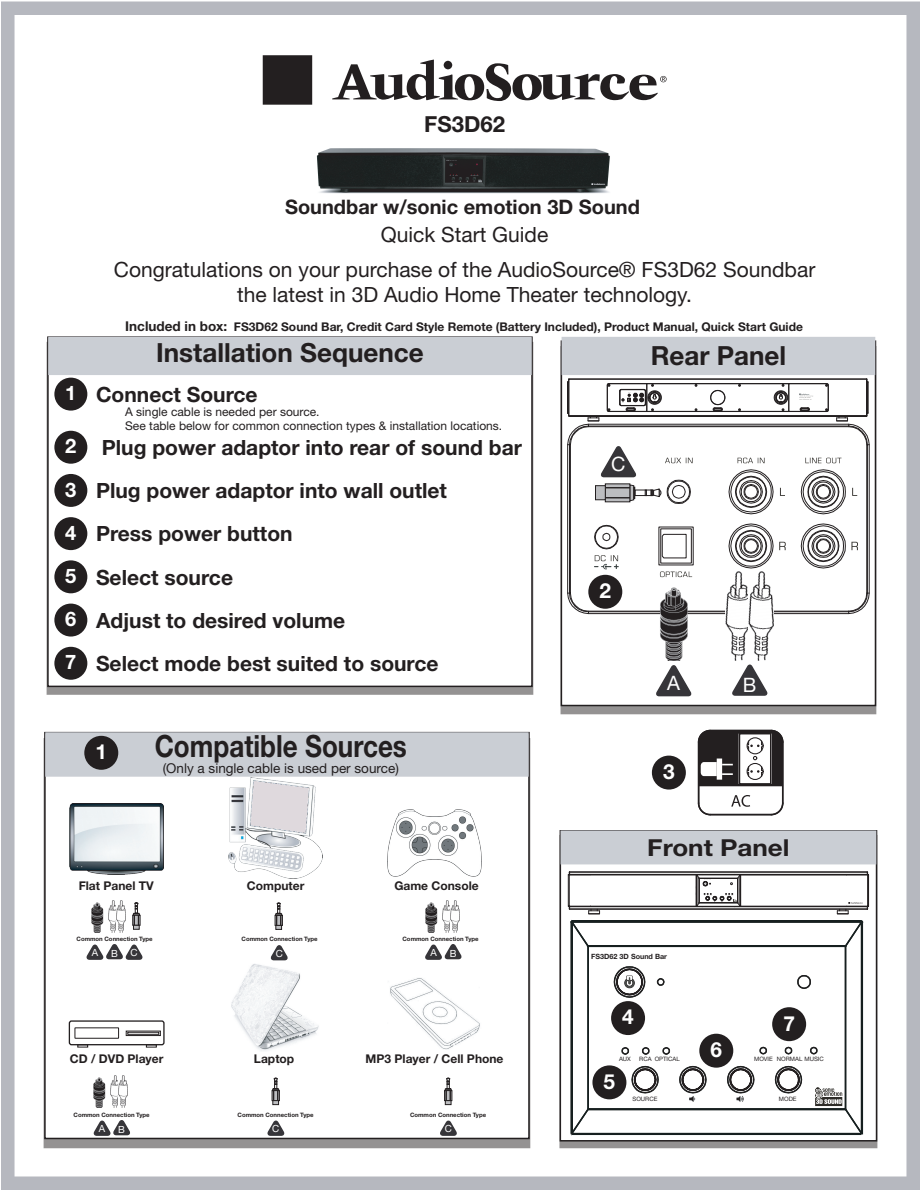
<style>
.page{position:relative;width:920px;height:1190px;background:#fff}
.page>*{position:absolute;margin:0;border:0;box-sizing:border-box;transform-origin:0 0}
.t1{font:700 30.6px "Helvetica Neue LT Std";color:#231f20;scale:.85 1}
.t2{font:700 26.4px "Helvetica Neue LT Std";color:#231f20}
.t3{font:700 23.4px "Helvetica Neue LT Std";color:#231f20;scale:1.11 1}
.t4{font:700 22.05px "Helvetica Neue LT Std";color:#231f20}
.t5{font:700 21px/43.2px "Helvetica Neue LT Std";color:#231f20}
.t6{font:21px/34.7px "Helvetica Neue LT Std";color:#231f20;text-align:center}
.t7{font:700 20.85px "Helvetica Neue LT Std";color:#fff}
.t8{font:700 20.1px "Helvetica Neue LT Std";color:#fff}
.t9{font:700 19.95px "Helvetica Neue LT Std";color:#231f20}
.t10{font:19.8px "Helvetica Neue LT Std";color:#fff}
.t11{font:13.5px "Helvetica Neue LT Std";color:#231f20}
.t12{font:700 12px "Helvetica Neue LT Std";color:#231f20}
.t13{font:12px/14.4px "Helvetica Neue LT Std";color:#231f20}
.t14{font:9.9px "Helvetica Neue LT Std";color:#fff}
.t15{font:700 7.2px "Helvetica Neue LT Std";color:#231f20}
.t16{font:700 6px "Helvetica Neue LT Std";color:#231f20}
.t17{font:6px "Helvetica Neue LT Std";color:#231f20}
.s1{font-size:13.5px}
.s2{font-size:20.1px;color:#fff}
</style>
<div class="page">
<div style="left:1px;top:2px;width:918px;height:1188px;background:#b6b8bf"></div>
<div style="left:15px;top:15px;width:891px;height:1161px;background:#fff"></div>
<svg style="left:560px;top:706px;width:315px;height:8px;background:#908e8e"></svg>
<div style="left:560px;top:340px;width:315px;height:366px;border:2px solid #231f20"></div>
<div style="left:561px;top:337px;width:313px;height:38px;background:#caced4"></div>
<img style="left:725px;top:614px;width:48px;height:46px">
<img style="left:650px;top:614px;width:48px;height:46px">
<svg style="left:559px;top:1141px;width:317px;height:7px;background:#8b8989"></svg>
<div style="left:559px;top:830px;width:317px;height:311px;border:2px solid #231f20"></div>
<svg style="left:697px;top:729px;width:86px;height:87px"></svg>
<div style="left:653px;top:758px;width:30px;height:29px;background:#231f20;border-radius:50%"></div>
<div style="left:651px;top:755px;width:34px;height:34px;border:4px solid #231f20;border-radius:50%"></div>
<div style="left:560px;top:830px;width:315px;height:34px;background:#caced4"></div>
<svg style="left:567px;top:871px;width:301px;height:264px"></svg>
<div style="left:613px;top:1003px;width:29px;height:29px;background:#231f20;border-radius:50%"></div>
<div style="left:610px;top:1001px;width:34px;height:34px;border:4px solid #231f20;border-radius:50%"></div>
<div style="left:594px;top:1067px;width:30px;height:30px;background:#231f20;border-radius:50%"></div>
<div style="left:592px;top:1065px;width:34px;height:34px;border:4px solid #231f20;border-radius:50%"></div>
<div style="left:701px;top:1036px;width:29px;height:29px;background:#231f20;border-radius:50%"></div>
<div style="left:699px;top:1033px;width:34px;height:34px;border:4px solid #231f20;border-radius:50%"></div>
<div style="left:774px;top:1009px;width:29px;height:29px;background:#231f20;border-radius:50%"></div>
<div style="left:771px;top:1007px;width:34px;height:34px;border:4px solid #231f20;border-radius:50%"></div>
<svg style="left:44px;top:738px;width:486px;height:410px;background:#797777"></svg>
<div style="left:45px;top:732px;width:483px;height:406px;background:#fff"></div>
<div style="left:45px;top:732px;width:483px;height:44px;background:#caced4"></div>
<img style="left:93px;top:1075px;width:35px;height:32px">
<img style="left:91px;top:900px;width:35px;height:32px">
<div style="left:132px;top:915px;width:8px;height:10px;border:1px solid #231f20"></div>
<svg style="left:133px;top:902px;width:7px;height:27px"></svg>
<img style="left:69px;top:803px;width:94px;height:72px">
<img style="left:228px;top:778px;width:94px;height:100px">
<svg style="left:275px;top:902px;width:7px;height:27px"></svg>
<img style="left:387px;top:809px;width:94px;height:67px">
<img style="left:425px;top:900px;width:34px;height:32px">
<svg style="left:68px;top:1020px;width:97px;height:27px"></svg>
<img style="left:231px;top:964px;width:88px;height:87px">
<svg style="left:272px;top:1077px;width:7px;height:27px"></svg>
<img style="left:390px;top:978px;width:90px;height:72px">
<div style="left:444px;top:1090px;width:8px;height:10px;border:1px solid #231f20"></div>
<svg style="left:444px;top:1077px;width:7px;height:27px"></svg>
<div style="left:86px;top:738px;width:30px;height:29px;background:#231f20;border-radius:50%"></div>
<div style="left:84px;top:736px;width:34px;height:33px;border:4px solid #231f20;border-radius:50%"></div>
<div style="left:47px;top:342px;width:486px;height:353px;background:linear-gradient(to right,#949292,#949292)"></div>
<div style="left:48px;top:337px;width:483px;height:349px;background:#fff"></div>
<div style="left:47px;top:336px;width:485px;height:351px;border:2px solid #231f20"></div>
<div style="left:48px;top:337px;width:483px;height:38px;background:#caced4"></div>
<svg style="left:656px;top:665px;width:34px;height:32px"></svg>
<svg style="left:732px;top:665px;width:34px;height:31px"></svg>
<svg style="left:567px;top:378px;width:302px;height:236px"></svg>
<svg style="left:425px;top:944px;width:36px;height:16px"></svg>
<svg style="left:94px;top:1120px;width:36px;height:16px"></svg>
<svg style="left:267px;top:1120px;width:17px;height:16px"></svg>
<svg style="left:440px;top:1120px;width:16px;height:16px"></svg>
<svg style="left:87px;top:944px;width:55px;height:16px"></svg>
<svg style="left:271px;top:945px;width:16px;height:16px"></svg>
<div style="left:57px;top:380px;width:28px;height:28px;background:#231f20;border-radius:50%"></div>
<div style="left:54px;top:377px;width:33px;height:33px;border:4px solid #231f20;border-radius:50%"></div>
<div style="left:57px;top:433px;width:28px;height:28px;background:#231f20;border-radius:50%"></div>
<div style="left:54px;top:431px;width:33px;height:32px;border:4px solid #231f20;border-radius:50%"></div>
<div style="left:57px;top:476px;width:28px;height:28px;background:#231f20;border-radius:50%"></div>
<div style="left:54px;top:474px;width:33px;height:33px;border:4px solid #231f20;border-radius:50%"></div>
<div style="left:57px;top:519px;width:28px;height:29px;background:#231f20;border-radius:50%"></div>
<div style="left:54px;top:517px;width:33px;height:33px;border:4px solid #231f20;border-radius:50%"></div>
<div style="left:57px;top:562px;width:28px;height:29px;background:#231f20;border-radius:50%"></div>
<div style="left:54px;top:560px;width:33px;height:33px;border:4px solid #231f20;border-radius:50%"></div>
<div style="left:57px;top:606px;width:28px;height:28px;background:#231f20;border-radius:50%"></div>
<div style="left:54px;top:603px;width:33px;height:33px;border:4px solid #231f20;border-radius:50%"></div>
<div style="left:57px;top:649px;width:28px;height:28px;background:#231f20;border-radius:50%"></div>
<div style="left:54px;top:647px;width:33px;height:32px;border:4px solid #231f20;border-radius:50%"></div>
<div style="left:262px;top:55px;width:50px;height:50px;background:#231f20"></div>
<svg style="left:332px;top:60px;width:334px;height:41px"></svg>
<img style="left:316px;top:148px;width:294px;height:46px">
<h3 class="t4" style="left:424px;top:110px;width:82px">FS3D62</h3>
<h3 class="t9" style="left:285px;top:195px;width:356px">Soundbar w/sonic emotion 3D Sound</h3>
<h3 class="t6" style="left:114px;top:217px;width:702px">Quick Start Guide<br>Congratulations on your purchase of the AudioSource® FS3D62 Soundbar</h3>
<h3 class="t6" style="left:237px;top:277px;width:456px">the latest in 3D Audio Home Theater technology.</h3>
<p class="t12" style="left:125px;top:319px;width:678px"><span class="s1">Included in box:</span> FS3D62 Sound Bar, Credit Card Style Remote (Battery Included), Product Manual, Quick Start Guide</p>
<h2 class="t2" style="left:650px;top:339px;width:137px">Rear Panel</h2>
<h2 class="t2" style="left:156px;top:336px;width:269px">Installation Sequence</h2>
<h3 class="t8" style="left:65px;top:380px;width:13px">1</h3>
<h3 class="t5" style="left:65px;top:425px;width:458px"><span class="s2">2</span> Plug power adaptor into rear of sound bar<br><span class="s2">3</span> Plug power adaptor into wall outlet<br><span class="s2">4</span> Press power button<br><span class="s2">5</span> Select source<br><span class="s2">6</span> Adjust to desired volume<br><span class="s2">7</span> Select mode best suited to source</h3>
<h3 class="t5" style="left:96px;top:372px;width:163px">Connect Source</h3>
<p class="t13" style="left:125px;top:404px;width:378px">A single cable is needed per source.<br>See table below for common connection types &amp; installation locations.</p>
<h3 class="t7" style="left:95px;top:739px;width:13px">1</h3>
<h1 class="t1" style="left:155px;top:727px;width:298px">Compatible Sources</h1>
<p class="t11" style="left:163px;top:760px;width:237px">(Only a single cable is used per source)</p>
<p class="t12" style="left:79px;top:878px;width:77px">Flat Panel TV</p>
<p class="t12" style="left:247px;top:878px;width:59px">Computer</p>
<p class="t12" style="left:394px;top:878px;width:86px">Game Console</p>
<p class="t16" style="left:76px;top:935px;width:78px">Common Connection Type</p>
<p class="t16" style="left:241px;top:935px;width:78px">Common Connection Type</p>
<p class="t16" style="left:402px;top:935px;width:78px">Common Connection Type</p>
<p class="t14" style="left:92px;top:947px;width:8px">A</p>
<p class="t14" style="left:111px;top:947px;width:8px">B</p>
<p class="t14" style="left:130px;top:947px;width:9px">C</p>
<p class="t14" style="left:275px;top:947px;width:9px">C</p>
<p class="t14" style="left:430px;top:947px;width:8px">A</p>
<p class="t14" style="left:449px;top:947px;width:8px">B</p>
<p class="t12" style="left:70px;top:1051px;width:95px">CD / DVD Player</p>
<p class="t12" style="left:254px;top:1051px;width:42px">Laptop</p>
<p class="t12" style="left:365px;top:1051px;width:139px">MP3 Player / Cell Phone</p>
<p class="t16" style="left:73px;top:1110px;width:78px">Common Connection Type</p>
<p class="t16" style="left:237px;top:1110px;width:78px">Common Connection Type</p>
<p class="t16" style="left:410px;top:1110px;width:78px">Common Connection Type</p>
<p class="t14" style="left:99px;top:1123px;width:8px">A</p>
<p class="t14" style="left:118px;top:1123px;width:8px">B</p>
<p class="t14" style="left:272px;top:1123px;width:9px">C</p>
<p class="t14" style="left:444px;top:1123px;width:9px">C</p>
<h3 class="t10" style="left:611px;top:452px;width:16px">C</h3>
<h3 class="t7" style="left:599px;top:578px;width:13px">2</h3>
<h3 class="t10" style="left:667px;top:671px;width:14px">A</h3>
<h3 class="t10" style="left:742px;top:673px;width:15px">B</h3>
<h3 class="t7" style="left:662px;top:758px;width:13px">3</h3>
<h3 class="t3" style="left:647px;top:833px;width:130px">Front Panel</h3>
<p class="t15" style="left:591px;top:952px;width:77px">FS3D62 3D Sound Bar</p>
<h3 class="t7" style="left:622px;top:1004px;width:13px">4</h3>
<h3 class="t7" style="left:783px;top:1010px;width:13px">7</h3>
<h3 class="t7" style="left:710px;top:1036px;width:13px">6</h3>
<p class="t17" style="left:618px;top:1055px;width:13px">AUX</p>
<p class="t17" style="left:753px;top:1055px;width:71px">MOVIE NORMAL MUSIC</p>
<p class="t17" style="left:778px;top:1095px;width:19px">MODE</p>
<p class="t17" style="left:639px;top:1055px;width:42px">RCA OPTICAL</p>
<p class="t17" style="left:632px;top:1095px;width:26px">SOURCE</p>
<h3 class="t7" style="left:603px;top:1068px;width:13px">5</h3>
</div>
